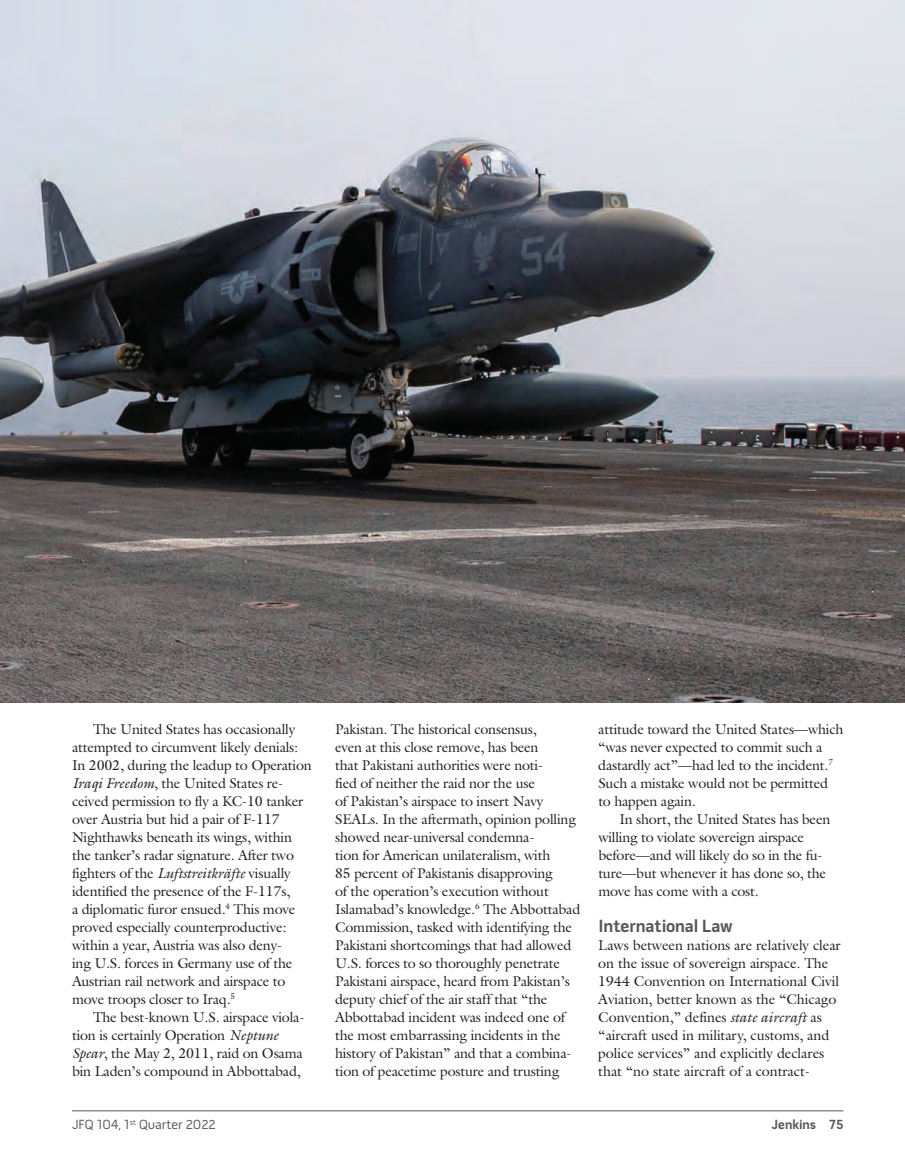
<style>
.page{position:relative;width:905px;height:1175px;background:#fff}
.page>*{position:absolute;margin:0;border:0;box-sizing:border-box;transform-origin:0 0}
.t1{font:700 18px "Pill Gothic 600 mg";letter-spacing:-.005em;color:#57585a}
.t2{font:14.25px/18px "Galliard Std";letter-spacing:-.015em;color:#231f20}
.t3{font:13.5px "Pill Gothic 600 mg";color:#57585a}
.t4{font:700 13.5px "Pill Gothic 600 mg";color:#57585a}
.s1{font-style:italic}
</style>
<div class="page">
<hr style="left:72px;top:1110px;width:771px;height:1px;background:#57585a">
<img style="left:0;top:0;width:904px;height:702px">
<p class="t2" style="left:72px;top:719px;width:241px;text-indent:21px">The United States has occasionally attempted to circumvent likely denials:<br>In 2002, during the leadup to Operation <span class="s1">Iraqi Freedom</span>, the United States re&shy;ceived permission to fly a KC-10 tanker over Austria but hid a pair of F-117<br>Nighthawks beneath its wings, within the tanker’s radar signature. After two fighters of the <span class="s1">Luftstreitkräfte</span> visually identified the presence of the F-117s,<br>a diplomatic furor ensued.<sup>4</sup> This move proved especially counterproductive: within a year, Austria was also deny-<br>ing U.S. forces in Germany use of the Austrian rail network and airspace to move troops closer to Iraq.<sup>5</sup></p>
<p class="t2" style="left:72px;top:1007px;width:234px;text-indent:21px">The best-known U.S. airspace viola&shy;tion is certainly Operation <span class="s1">Neptune Spear</span>, the May 2, 2011, raid on Osama bin Laden’s compound in Abbottabad,</p>
<p class="t2" style="left:335px;top:719px;width:247px">Pakistan. The historical consensus,<br>even at this close remove, has been<br>that Pakistani authorities were noti-<br>fied of neither the raid nor the use<br>of Pakistan’s airspace to insert Navy SEALs. In the aftermath, opinion polling showed near-universal condemna-<br>tion for American unilateralism, with<br>85 percent of Pakistanis disapproving<br>of the operation’s execution without Islamabad’s knowledge.<sup>6</sup> The Abbottabad Commission, tasked with identifying the Pakistani shortcomings that had allowed U.S. forces to so thoroughly penetrate Pakistani airspace, heard from Pakistan’s deputy chief of the air staff that “the Abbottabad incident was indeed one of the most embarrassing incidents in the history of Pakistan” and that a combina&shy;tion of peacetime posture and trusting</p>
<p class="t2" style="left:598px;top:719px;width:246px">attitude toward the United States—which “was never expected to commit such a dastardly act”—had led to the incident.<sup>7<br></sup>Such a mistake would not be permitted to happen again.</p>
<p class="t2" style="left:598px;top:809px;width:233px;text-indent:21px">In short, the United States has been willing to violate sovereign airspace before—and will likely do so in the fu&shy;ture—but whenever it has done so, the move has come with a cost.</p>
<p class="t1" style="left:598px;top:918px;width:136px">International Law</p>
<p class="t2" style="left:598px;top:935px;width:244px">Laws between nations are relatively clear on the issue of sovereign airspace. The 1944 Convention on International Civil Aviation, better known as the “Chicago Convention,” defines <span class="s1">state aircraft</span> as “aircraft used in military, customs, and police services” and explicitly declares that “no state aircraft of a contract-</p>
<p class="t3" style="left:72px;top:1119px;width:145px">JFQ 104, 1<sup>st</sup> Quarter 2022</p>
<p class="t4" style="left:771px;top:1119px;width:73px">Jenkins 75</p>
</div>
